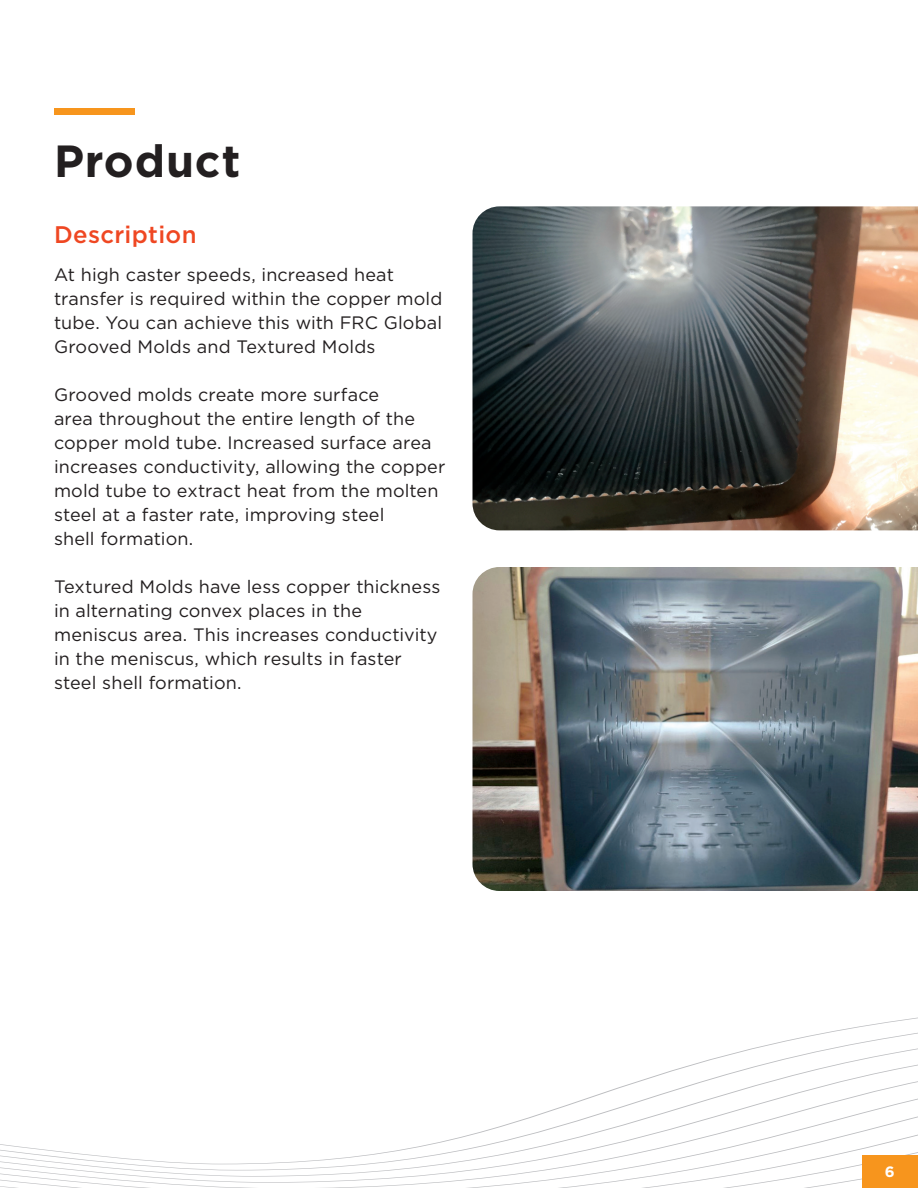
<style>
.page{position:relative;width:918px;height:1188px;background:#fff}
.page>*{position:absolute;margin:0;border:0;box-sizing:border-box;transform-origin:0 0}
.Headlines{font:700 45px "Gotham";letter-spacing:.02em;color:#231f20}
.Subheadlines{font:500 24px "Gotham";letter-spacing:.015em;color:#ef4722}
.body_copy{font:18px/24px "Gotham";letter-spacing:.005em;color:#231f20}
.t1{font:700 15px "Gotham";color:#fff}
</style>
<div class="page">
<div style="left:54px;top:108px;width:81px;height:7px;background:#f7951d"></div>
<img style="left:472px;top:206px;width:446px;height:324px">
<img style="left:472px;top:567px;width:446px;height:324px">
<svg style="left:0;top:1017px;width:918px;height:171px"></svg>
<div style="left:862px;top:1155px;width:56px;height:33px;background:#f7951d"></div>
<p class="Headlines" style="left:54px;top:131px;width:188px">Product</p>
<p class="Subheadlines" style="left:54px;top:221px;width:144px">Description</p>
<p class="body_copy" style="left:54px;top:262px;width:390px">At high caster speeds, increased heat transfer is required within the copper mold tube. You can achieve this with FRC Global Grooved Molds and Textured Molds</p>
<p class="body_copy" style="left:54px;top:382px;width:393px">Grooved molds create more surface<br>area throughout the entire length of the copper mold tube. Increased surface area increases conductivity, allowing the copper mold tube to extract heat from the molten steel at a faster rate, improving steel<br>shell formation.</p>
<p class="body_copy" style="left:54px;top:574px;width:388px">Textured Molds have less copper thickness in alternating convex places in the meniscus area. This increases conductivity in the meniscus, which results in faster steel shell formation.</p>
<p class="t1" style="left:885px;top:1162px;width:11px">6</p>
</div>
